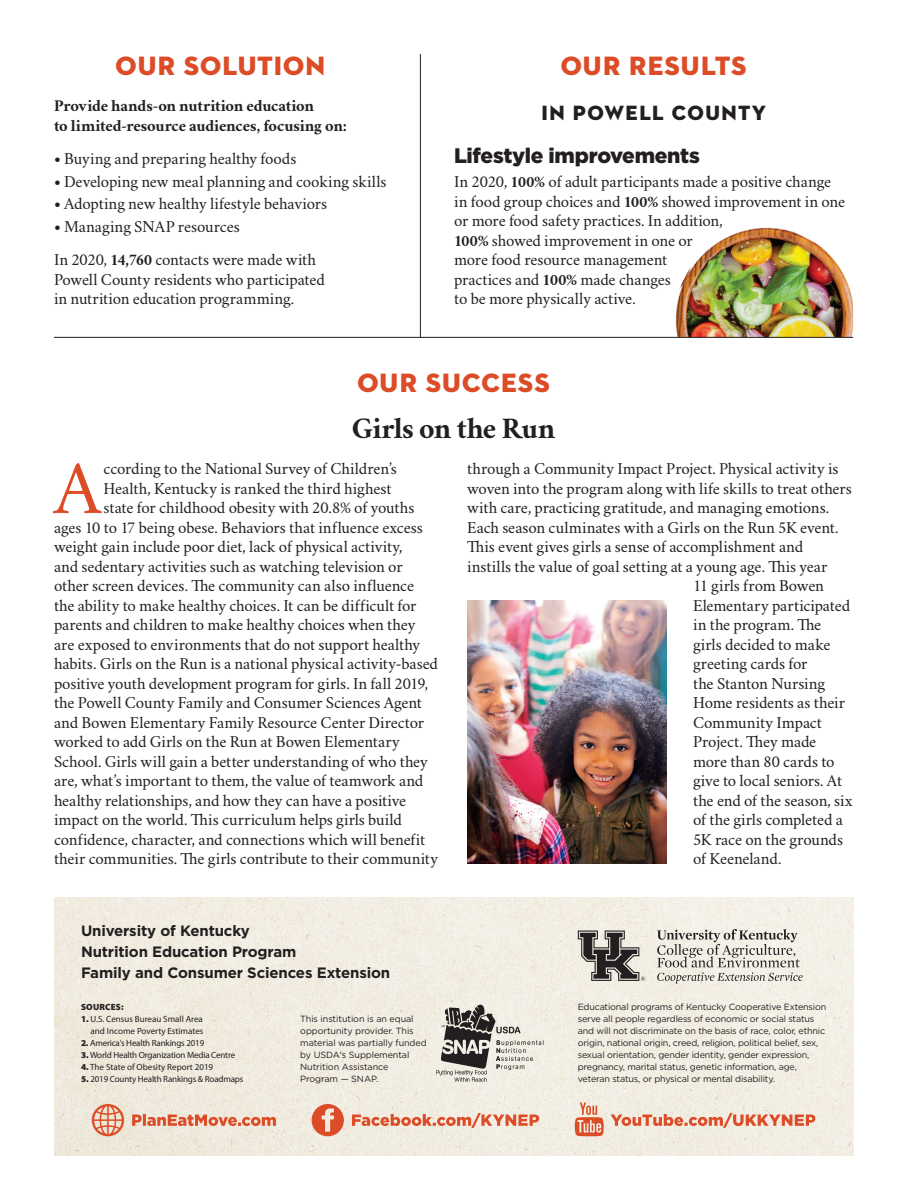
<style>
.page{position:relative;width:918px;height:1188px;background:#fff}
.page>*{position:absolute;margin:0;border:0;box-sizing:border-box;transform-origin:0 0}
.Body{font:75.45px "Crimson";color:#dc4c27}
.Headline{font:700 30px "Crimson";letter-spacing:-.02em;color:#231f20}
.Section_Heading{font:27px "Neutraface 2 Display Titling";letter-spacing:.04em;color:#dc4c27}
.Subhead{font:900 21px "Gotham";letter-spacing:-.015em;color:#231f20}
.Body_Front{font:21px "Neutraface 2 Display Titling";letter-spacing:.065em;color:#231f20}
.Body-2{font:16.5px "Crimson";letter-spacing:-.01em;color:#231f20}
.Body_Front-2{font:16.5px/19.5px "Crimson";letter-spacing:-.01em;color:#231f20}
.Body_Front-3{font:700 16.5px/19.5px "Crimson";letter-spacing:-.01em;color:#231f20}
.Credit_box_heading{font:700 15px "Gotham";letter-spacing:-.01em;color:#231f20}
.t1{font:9px/12px "Gotham";letter-spacing:-.02em;color:#231f20}
.Sources{font:9px "Myriad Pro";letter-spacing:-.02em;color:#231f20}
.Sources-2{font:9px/12px "Myriad Pro";color:#231f20;text-align:right}
.Sources-3{font:900 9px "Myriad Pro";letter-spacing:.02em;color:#231f20}
.s1{font-weight:700}
.s2{font-weight:900}
</style>
<div class="page">
<img style="left:54px;top:897px;width:799px;height:259px">
<img style="left:671px;top:227px;width:182px;height:110px">
<hr style="left:420px;top:54px;width:1px;height:283px;background:#231f20">
<hr style="left:54px;top:337px;width:799px;height:1px;background:#231f20">
<svg style="left:578px;top:931px;width:67px;height:50px;background:#8c8883"></svg>
<svg style="left:657px;top:929px;width:146px;height:54px;background:#cdc9c1"></svg>
<svg style="left:436px;top:1005px;width:108px;height:77px;background:#b7b3ad"></svg>
<svg style="left:312px;top:1104px;width:32px;height:32px"></svg>
<svg style="left:352px;top:1113px;width:187px;height:15px;background:#e8ad98"></svg>
<svg style="left:132px;top:1114px;width:144px;height:12px;background:#e59a81"></svg>
<svg style="left:92px;top:1104px;width:32px;height:32px"></svg>
<svg style="left:611px;top:1113px;width:204px;height:15px;background:#e8ae99"></svg>
<svg style="left:575px;top:1103px;width:29px;height:33px"></svg>
<img style="left:467px;top:601px;width:199px;height:263px">
<p class="Section_Heading" style="left:115px;top:49px;width:211px">OUR SOLUTION</p>
<p class="Section_Heading" style="left:561px;top:49px;width:187px">OUR RESULTS</p>
<p class="Body_Front-3" style="left:54px;top:96px;width:295px">Provide hands-on nutrition education<br>to limited-resource audiences, focusing on:</p>
<p class="Body_Front-2" style="left:54px;top:148px;width:244px"><span class="s1">•</span> Buying and preparing healthy foods</p>
<p class="Body_Front-2" style="left:54px;top:170px;width:334px"><span class="s1">•</span> Developing new meal planning and cooking skills</p>
<p class="Body_Front-2" style="left:54px;top:193px;width:275px"><span class="s1">•</span> Adopting new healthy lifestyle behaviors</p>
<p class="Body_Front-2" style="left:54px;top:216px;width:187px"><span class="s1">•</span> Managing SNAP resources</p>
<p class="Body_Front-2" style="left:54px;top:249px;width:273px">In 2020, <span class="s1">14,760</span> contacts were made with<br>Powell County residents who participated in nutrition education programming.</p>
<p class="Body_Front" style="left:541px;top:99px;width:226px">IN POWELL COUNTY</p>
<p class="Subhead" style="left:454px;top:141px;width:247px">Lifestyle improvements</p>
<p class="Body_Front-2" style="left:454px;top:171px;width:393px">In 2020, <span class="s1">100%</span> of adult participants made a positive change in food group choices and <span class="s1">100%</span> showed improvement in one or more food safety practices. In addition,<br><span class="s1">100%</span> showed improvement in one or<br>more food resource management<br>practices and <span class="s1">100%</span> made changes<br>to be more physically active.</p>
<p class="Section_Heading" style="left:357px;top:366px;width:194px">OUR SUCCESS</p>
<p class="Headline" style="left:352px;top:406px;width:205px">Girls on the Run</p>
<p class="Body" style="left:54px;top:437px;width:49px">A</p>
<p class="Body-2" style="left:104px;top:457px;width:295px">ccording to the National Survey of Children’s</p>
<p class="Body-2" style="left:104px;top:477px;width:289px">Health, Kentucky is ranked the third highest</p>
<p class="Body-2" style="left:104px;top:496px;width:312px">state for childhood obesity with 20.8% of youths</p>
<p class="Body-2" style="left:54px;top:516px;width:370px">ages 10 to 17 being obese. Behaviors that influence excess</p>
<p class="Body-2" style="left:54px;top:535px;width:350px">weight gain include poor diet, lack of physical activity,</p>
<p class="Body-2" style="left:54px;top:555px;width:350px">and sedentary activities such as watching television or</p>
<p class="Body-2" style="left:54px;top:574px;width:362px">other screen devices. The community can also influence</p>
<p class="Body-2" style="left:54px;top:594px;width:364px">the ability to make healthy choices. It can be difficult for</p>
<p class="Body-2" style="left:54px;top:613px;width:363px">parents and children to make healthy choices when they</p>
<p class="Body-2" style="left:54px;top:633px;width:368px">are exposed to environments that do not support healthy</p>
<p class="Body-2" style="left:54px;top:652px;width:386px">habits. Girls on the Run is a national physical activity-based</p>
<p class="Body-2" style="left:54px;top:672px;width:376px">positive youth development program for girls. In fall 2019,</p>
<p class="Body-2" style="left:54px;top:691px;width:370px">the Powell County Family and Consumer Sciences Agent</p>
<p class="Body-2" style="left:54px;top:711px;width:372px">and Bowen Elementary Family Resource Center Director</p>
<p class="Body-2" style="left:54px;top:730px;width:347px">worked to add Girls on the Run at Bowen Elementary</p>
<p class="Body-2" style="left:54px;top:750px;width:376px">School. Girls will gain a better understanding of who they</p>
<p class="Body-2" style="left:54px;top:769px;width:371px">are, what’s important to them, the value of teamwork and</p>
<p class="Body-2" style="left:54px;top:789px;width:354px">healthy relationships, and how they can have a positive</p>
<p class="Body-2" style="left:54px;top:808px;width:349px">impact on the world. This curriculum helps girls build</p>
<p class="Body-2" style="left:54px;top:828px;width:373px">confidence, character, and connections which will benefit</p>
<p class="Body-2" style="left:54px;top:847px;width:386px">their communities. The girls contribute to their community</p>
<p class="Credit_box_heading" style="left:81px;top:921px;width:170px">University of Kentucky</p>
<p class="Credit_box_heading" style="left:81px;top:942px;width:217px">Nutrition Education Program</p>
<p class="Credit_box_heading" style="left:81px;top:963px;width:311px">Family and Consumer Sciences Extension</p>
<p class="t1" style="left:300px;top:1013px;width:128px">This institution is an equal opportunity provider. This material was partially funded by USDA's Supplemental<br>Nutrition Assistance<br>Program — SNAP.</p>
<p class="Sources-3" style="left:81px;top:1002px;width:44px">SOURCES:</p>
<p class="Sources-2" style="left:81px;top:1013px;width:124px"><span class="s2">1.</span> U.S. Census Bureau Small Area and Income Poverty Estimates</p>
<p class="Sources" style="left:81px;top:1038px;width:125px"><span class="s2">2.</span> America's Health Rankings 2019</p>
<p class="Sources" style="left:81px;top:1050px;width:156px"><span class="s2">3.</span> World Health Organization Media Centre</p>
<p class="Sources-2" style="left:81px;top:1061px;width:134px"><span class="s2">4.</span> The State of Obesity Report 2019</p>
<p class="Sources" style="left:81px;top:1074px;width:164px"><span class="s2">5.</span> 2019 County Health Rankings &amp; Roadmaps</p>
<p class="Body-2" style="left:467px;top:457px;width:373px">through a Community Impact Project. Physical activity is</p>
<p class="Body-2" style="left:467px;top:477px;width:386px">woven into the program along with life skills to treat others</p>
<p class="Body-2" style="left:467px;top:496px;width:364px">with care, practicing gratitude, and managing emotions.</p>
<p class="Body-2" style="left:467px;top:516px;width:373px">Each season culminates with a Girls on the Run 5K event.</p>
<p class="Body-2" style="left:467px;top:535px;width:338px">This event gives girls a sense of accomplishment and</p>
<p class="Body-2" style="left:467px;top:555px;width:362px">instills the value of goal setting at a young age. This year</p>
<p class="Body-2" style="left:693px;top:574px;width:133px">11 girls from Bowen</p>
<p class="Body-2" style="left:693px;top:594px;width:159px">Elementary participated</p>
<p class="Body-2" style="left:693px;top:613px;width:130px">in the program. The</p>
<p class="Body-2" style="left:693px;top:633px;width:139px">girls decided to make</p>
<p class="Body-2" style="left:693px;top:652px;width:116px">greeting cards for</p>
<p class="Body-2" style="left:693px;top:672px;width:134px">the Stanton Nursing</p>
<p class="Body-2" style="left:693px;top:691px;width:154px">Home residents as their</p>
<p class="Body-2" style="left:693px;top:711px;width:131px">Community Impact</p>
<p class="Body-2" style="left:693px;top:730px;width:125px">Project. They made</p>
<p class="Body-2" style="left:693px;top:750px;width:143px">more than 80 cards to</p>
<p class="Body-2" style="left:693px;top:769px;width:151px">give to local seniors. At</p>
<p class="Body-2" style="left:693px;top:789px;width:161px">the end of the season, six</p>
<p class="Body-2" style="left:693px;top:808px;width:151px">of the girls completed a</p>
<p class="Body-2" style="left:693px;top:828px;width:152px">5K race on the grounds</p>
<p class="Body-2" style="left:693px;top:847px;width:90px">of Keeneland.</p>
<p class="t1" style="left:578px;top:1001px;width:250px">Educational programs of Kentucky Cooperative Extension serve all people regardless of economic or social status and will not discriminate on the basis of race, color, ethnic origin, national origin, creed, religion, political belief, sex, sexual orientation, gender identity, gender expression, pregnancy, marital status, genetic information, age, veteran status, or physical or mental disability.</p>
</div>
